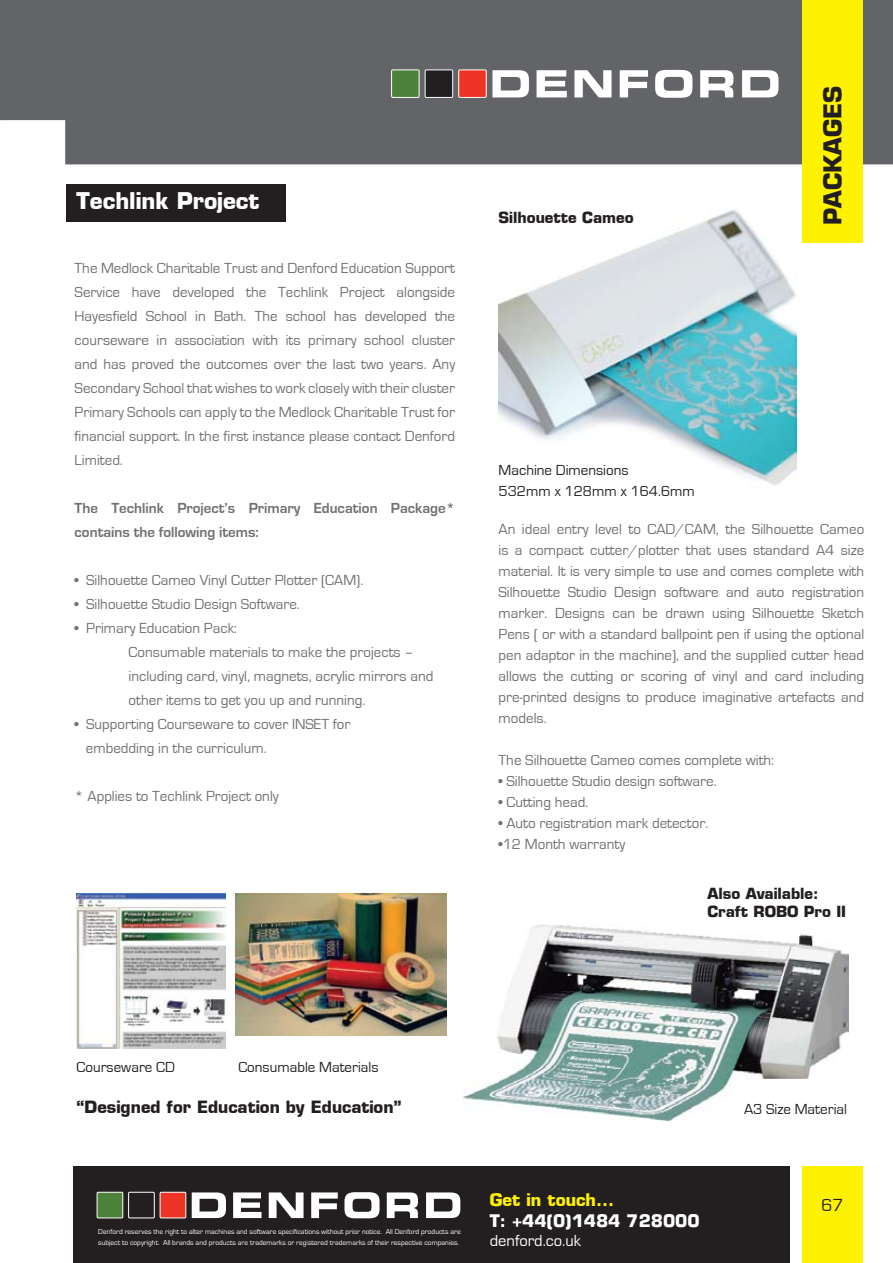
<style>
.page{position:relative;width:893px;height:1263px;background:#fff}
.page>*{position:absolute;margin:0;border:0;box-sizing:border-box;transform-origin:0 0}
.t1{font:700 24px "Eurostile";color:#231f20}
.t2{font:700 22.5px "Eurostile";color:#fff}
.t3{font:18px "Eurostile";color:#231f20}
.t4{font:700 16.95px/21px "Eurostile";color:#fff}
.t5{font:700 16.5px "Eurostile";color:#231f20}
.t6{font:16.5px "Eurostile";color:#fff}
.t7{font:15px/24px "Eurostile";color:#6d6f71;text-align:justify}
.t8{font:15px/21px "Eurostile";color:#231f20}
.t9{font:700 15px/24px "Eurostile";color:#6d6f71}
.t10{font:700 15px/18px "Eurostile";color:#231f20}
.t11{font:7.35px/10.9px "Eurostile";color:#fff}
.s1{color:#fff200}
</style>
<div class="page">
<div style="left:0;top:0;width:893px;height:164px;background:#636467"></div>
<div style="left:803px;top:0;width:60px;height:242px;background:#fff200"></div>
<div style="left:803px;top:1167px;width:60px;height:96px;background:#fff200"></div>
<div style="left:73px;top:1167px;width:716px;height:96px;background:#231f20"></div>
<svg style="left:96px;top:1191px;width:130px;height:28px"></svg>
<svg style="left:233px;top:1192px;width:29px;height:26px"></svg>
<svg style="left:269px;top:1192px;width:35px;height:26px"></svg>
<svg style="left:311px;top:1192px;width:27px;height:26px"></svg>
<svg style="left:344px;top:1192px;width:35px;height:26px"></svg>
<svg style="left:387px;top:1192px;width:31px;height:26px"></svg>
<svg style="left:426px;top:1192px;width:34px;height:26px"></svg>
<svg style="left:391px;top:69px;width:138px;height:29px"></svg>
<svg style="left:537px;top:70px;width:30px;height:27px"></svg>
<svg style="left:574px;top:70px;width:37px;height:27px"></svg>
<svg style="left:620px;top:70px;width:28px;height:27px"></svg>
<svg style="left:655px;top:70px;width:37px;height:28px"></svg>
<svg style="left:700px;top:70px;width:33px;height:27px"></svg>
<svg style="left:742px;top:70px;width:36px;height:27px"></svg>
<img style="left:499px;top:210px;width:297px;height:275px">
<div style="left:67px;top:184px;width:219px;height:38px;background:#231f20"></div>
<img style="left:462px;top:924px;width:386px;height:196px">
<img style="left:235px;top:893px;width:212px;height:143px">
<img style="left:77px;top:893px;width:148px;height:156px">
<p class="t2" style="left:77px;top:187px;width:184px">Techlink Project</p>
<p class="t7" style="left:75px;top:257px;width:382px">The Medlock Charitable Trust and Denford Education Support Service have developed the Techlink Project alongside Hayesfield School in Bath. The school has developed the courseware in association with its primary school cluster and has proved the outcomes over the last two years. Any Secondary School that wishes to work closely with their cluster Primary Schools can apply to the Medlock Charitable Trust for financial support. In the first instance please contact Denford Limited.</p>
<p class="t9" style="left:75px;top:497px;width:382px">The Techlink Project’s Primary Education Package* contains the following items:</p>
<p class="t7" style="left:75px;top:569px;width:290px">• Silhouette Cameo Vinyl Cutter Plotter (CAM).</p>
<p class="t7" style="left:75px;top:593px;width:227px">• Silhouette Studio Design Software.</p>
<p class="t7" style="left:129px;top:617px;width:306px;text-align:left;text-indent:-54px">• Primary Education Pack:<br>Consumable materials to make the projects – including card, vinyl, magnets, acrylic mirrors and other items to get you up and running.</p>
<p class="t7" style="left:86px;top:713px;width:266px;text-indent:-11px">• Supporting Courseware to cover INSET for embedding in the curriculum.</p>
<p class="t7" style="left:75px;top:785px;width:206px">* Applies to Techlink Project only</p>
<p class="t10" style="left:499px;top:208px;width:136px">Silhouette Cameo</p>
<p class="t8" style="left:499px;top:459px;width:198px">Machine Dimensions<br>532mm x 128mm x 164.6mm</p>
<p class="t1" style="left:818px;top:225px;width:141px;rotate:-90deg">PACKAGES</p>
<p class="t7" style="left:499px;top:519px;width:367px;line-height:21px">An ideal entry level to CAD/CAM, the Silhouette Cameo is a compact cutter/plotter that uses standard A4 size material. It is very simple to use and comes complete with Silhouette Studio Design software and auto registration marker. Designs can be drawn using Silhouette Sketch Pens ( or with a standard ballpoint pen if using the optional pen adaptor in the machine), and the supplied cutter head allows the cutting or scoring of vinyl and card including pre-printed designs to produce imaginative artefacts and models.</p>
<p class="t7" style="left:499px;top:748px;width:277px">The Silhouette Cameo comes complete with:</p>
<p class="t7" style="left:499px;top:769px;width:220px">• Silhouette Studio design software.</p>
<p class="t7" style="left:499px;top:790px;width:91px">• Cutting head.</p>
<p class="t7" style="left:499px;top:811px;width:211px">• Auto registration mark detector.</p>
<p class="t7" style="left:499px;top:832px;width:128px">•12 Month warranty</p>
<p class="t10" style="left:707px;top:885px;width:140px">Also Available:<br>Craft ROBO Pro II</p>
<p class="t8" style="left:77px;top:1056px;width:100px">Courseware CD</p>
<p class="t8" style="left:238px;top:1056px;width:142px">Consumable Materials</p>
<p class="t5" style="left:77px;top:1097px;width:327px">“Designed for Education by Education”</p>
<p class="t8" style="left:744px;top:1099px;width:104px">A3 Size Material</p>
<p class="t11" style="left:98px;top:1227px;width:364px">Denford reserves the right to alter machines and software specifications without prior notice. All Denford products are subject to copyright. All brands and products are trademarks or registered trademarks of their respective companies.</p>
<p class="t4" style="left:490px;top:1189px;width:211px"><span class="s1">Get in touch...<br></span>T: +44(0)1484 728000</p>
<p class="t6" style="left:490px;top:1231px;width:93px">denford.co.uk</p>
<p class="t3" style="left:822px;top:1195px;width:24px">67</p>
</div>
